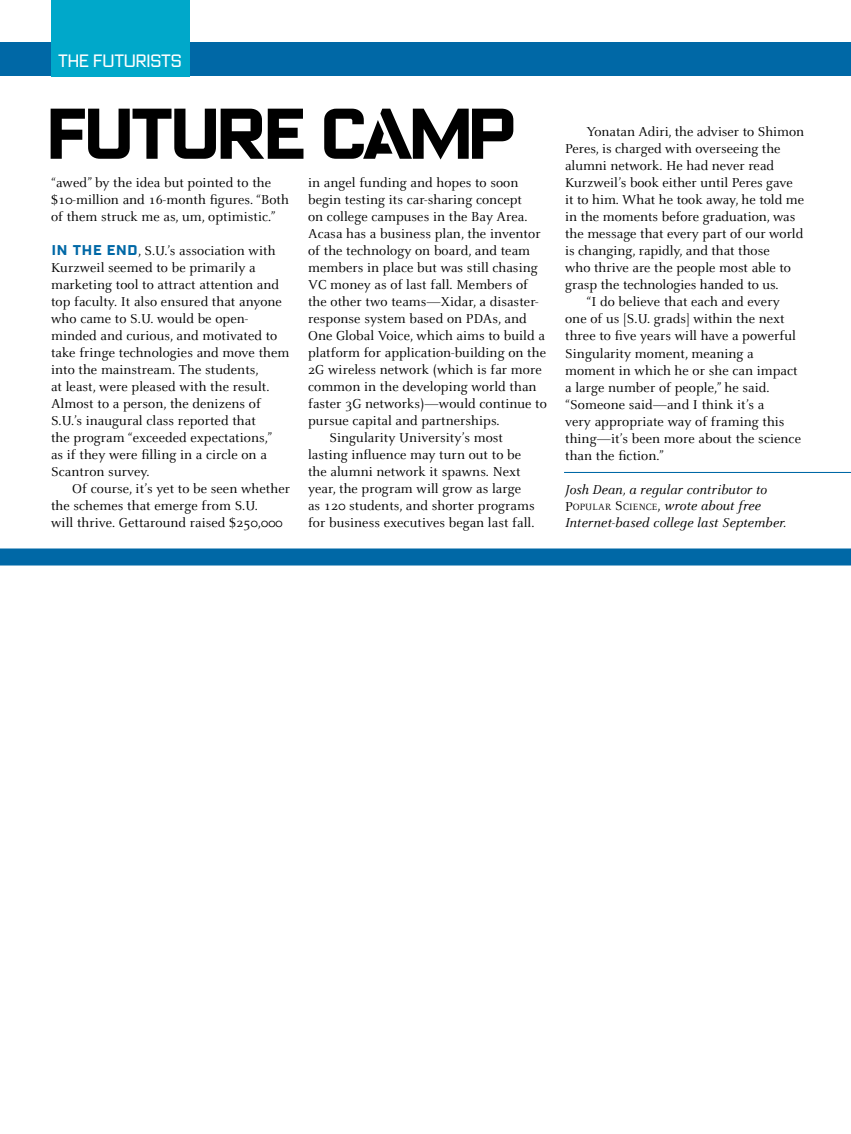
<style>
.page{position:relative;width:851px;height:1134px;background:#fff}
.page>*{position:absolute;margin:0;border:0;box-sizing:border-box;transform-origin:0 0}
.t1{font:700 72px "Oxide Solid";letter-spacing:-.105em;color:#000}
.t2{font:300 18px "Oxide Solid";letter-spacing:-.075em;color:#fff}
.t3{font:14.25px/17px "Celeste";letter-spacing:.005em;color:#000}
.t4{font:italic 14.25px/16.8px "Celeste";letter-spacing:.005em;color:#000}
.s1{font-family:"Oxide Stencil"}
.s2{font-family:"Oxide Solid";font-weight:700;color:#0068a6}
.s3{font-style:normal}
.s4{font-style:normal;font-size:10.05px}
</style>
<div class="page">
<div style="left:0;top:43px;width:850px;height:33px;background:#0068a6"></div>
<div style="left:0;top:549px;width:850px;height:17px;background:#0068a6"></div>
<hr style="left:564px;top:472px;width:286px;height:1px;background:#0068a6">
<div style="left:51px;top:0;width:138px;height:76px;background:#00a8ca"></div>
<p class="t2" style="left:58px;top:50px;width:126px">THE FUTURISTS</p>
<h1 class="t1" style="left:44px;top:89px;width:475px">FUTURE C<span class="s1">A</span>MP</h1>
<p class="t3" style="left:51px;top:175px;width:239px">“awed” by the idea but pointed to the $10-million and 16-month figures. “Both of them struck me as, um, optimistic.”</p>
<p class="t3" style="left:51px;top:243px;width:240px"><span class="s2">IN THE END</span>, S.U.’s association with Kurzweil seemed to be primarily a marketing tool to attract attention and top faculty. It also ensured that anyone who came to S.U. would be open&shy;minded and curious, and motivated to take fringe technologies and move them into the mainstream. The students,<br>at least, were pleased with the result.<br>Almost to a person, the denizens of S.U.’s inaugural class reported that<br>the program “exceeded expectations,”<br>as if they were filling in a circle on a Scantron survey.</p>
<p class="t3" style="left:51px;top:481px;width:240px;text-indent:21px">Of course, it’s yet to be seen whether the schemes that emerge from S.U.<br>will thrive. Gettaround raised $250,000</p>
<p class="t3" style="left:308px;top:175px;width:212px">in angel funding and hopes to soon</p>
<p class="t3" style="left:308px;top:192px;width:215px">begin testing its car-sharing concept</p>
<p class="t3" style="left:308px;top:209px;width:221px">on college campuses in the Bay Area.</p>
<p class="t3" style="left:308px;top:226px;width:234px">Acasa has a business plan, the inventor</p>
<p class="t3" style="left:308px;top:243px;width:223px">of the technology on board, and team</p>
<p class="t3" style="left:308px;top:260px;width:231px">members in place but was still chasing</p>
<p class="t3" style="left:308px;top:277px;width:221px">VC money as of last fall. Members of</p>
<p class="t3" style="left:308px;top:294px;width:232px">the other two teams—Xidar, a disaster-</p>
<p class="t3" style="left:308px;top:311px;width:220px">response system based on PDAs, and</p>
<p class="t3" style="left:308px;top:328px;width:238px">One Global Voice, which aims to build a</p>
<p class="t3" style="left:308px;top:345px;width:239px">platform for application-building on the</p>
<p class="t3" style="left:308px;top:362px;width:235px">2G wireless network (which is far more</p>
<p class="t3" style="left:308px;top:379px;width:230px">common in the developing world than</p>
<p class="t3" style="left:308px;top:396px;width:240px">faster 3G networks)—would continue to</p>
<p class="t3" style="left:308px;top:413px;width:193px">pursue capital and partnerships.</p>
<p class="t3" style="left:329px;top:430px;width:175px">Singularity University’s most</p>
<p class="t3" style="left:308px;top:447px;width:214px">lasting influence may turn out to be</p>
<p class="t3" style="left:308px;top:464px;width:214px">the alumni network it spawns. Next</p>
<p class="t3" style="left:308px;top:481px;width:215px">year, the program will grow as large</p>
<p class="t3" style="left:308px;top:498px;width:228px">as 120 students, and shorter programs</p>
<p class="t3" style="left:308px;top:515px;width:228px">for business executives began last fall.</p>
<p class="t3" style="left:586px;top:124px;width:219px">Yonatan Adiri, the adviser to Shimon</p>
<p class="t3" style="left:565px;top:141px;width:217px">Peres, is charged with overseeing the</p>
<p class="t3" style="left:565px;top:158px;width:210px">alumni network. He had never read</p>
<p class="t3" style="left:565px;top:175px;width:229px">Kurzweil’s book either until Peres gave</p>
<p class="t3" style="left:565px;top:192px;width:240px">it to him. What he took away, he told me</p>
<p class="t3" style="left:565px;top:209px;width:232px">in the moments before graduation, was</p>
<p class="t3" style="left:565px;top:226px;width:240px">the message that every part of our world</p>
<p class="t3" style="left:565px;top:243px;width:206px">is changing, rapidly, and that those</p>
<p class="t3" style="left:565px;top:260px;width:227px">who thrive are the people most able to</p>
<p class="t3" style="left:565px;top:277px;width:215px">grasp the technologies handed to us.</p>
<p class="t3" style="left:586px;top:294px;width:195px">“I do believe that each and every</p>
<p class="t3" style="left:565px;top:311px;width:221px">one of us [S.U. grads] within the next</p>
<p class="t3" style="left:565px;top:328px;width:232px">three to five years will have a powerful</p>
<p class="t3" style="left:565px;top:345px;width:190px">Singularity moment, meaning a</p>
<p class="t3" style="left:565px;top:362px;width:234px">moment in which he or she can impact</p>
<p class="t3" style="left:565px;top:379px;width:206px">a large number of people,” he said.</p>
<p class="t3" style="left:565px;top:396px;width:201px">“Someone said—and I think it’s a</p>
<p class="t3" style="left:565px;top:413px;width:221px">very appropriate way of framing this</p>
<p class="t3" style="left:565px;top:430px;width:237px">thing—it’s been more about the science</p>
<p class="t3" style="left:565px;top:447px;width:100px">than the fiction.”</p>
<p class="t4" style="left:565px;top:481px;width:222px">Josh Dean, a regular contributor to<br><span class="s3">P</span><span class="s4">OPULAR</span> <span class="s3">S</span><span class="s4">CIENCE</span><span class="s3">,</span> wrote about free<br>Internet-based college last September.</p>
</div>
